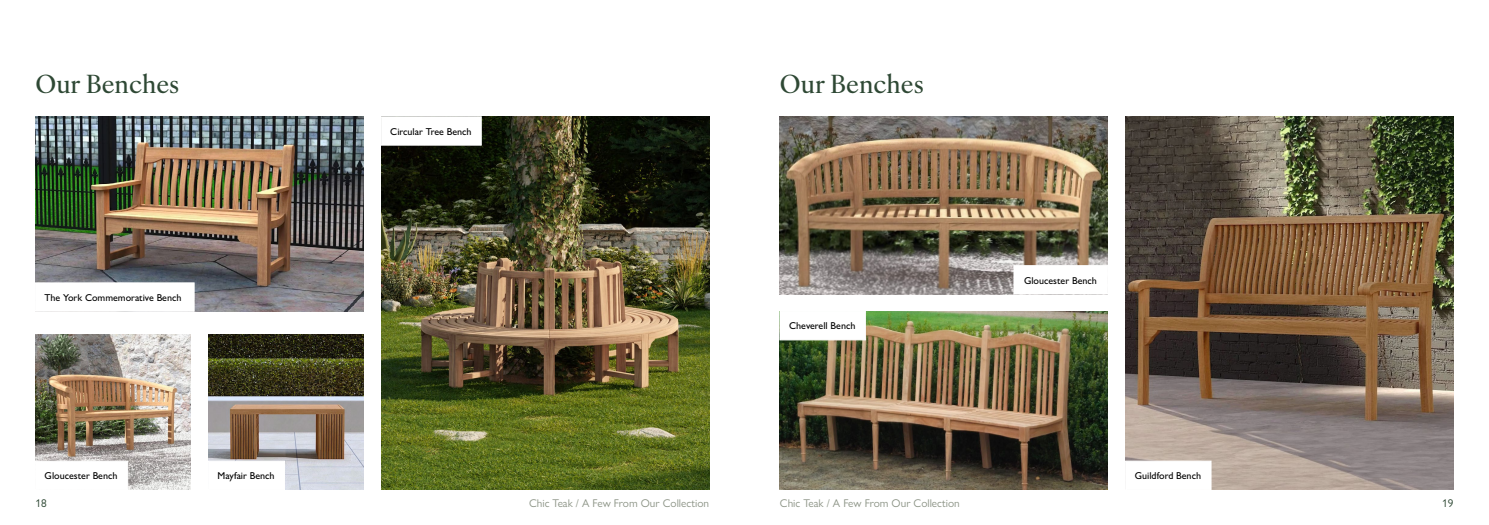
<style>
.page{position:relative;width:1489px;height:525px;background:#fff}
.page>*{position:absolute;margin:0;border:0;box-sizing:border-box;transform-origin:0 0}
.t1{font:500 25px "Ivy Ora Text";color:#2e4834}
.t2{font:11.25px "Gill Sans Nova";color:#8b9385}
.t3{font:11.25px "Gill Sans Nova";color:#2e4834}
.t4{font:500 10px "Gill Sans Nova";color:#000}
</style>
<div class="page">
<img style="left:381px;top:117px;width:328px;height:372px">
<img style="left:35px;top:117px;width:328px;height:194px">
<img style="left:208px;top:334px;width:155px;height:155px">
<img style="left:35px;top:334px;width:155px;height:155px">
<img style="left:780px;top:311px;width:327px;height:178px">
<img style="left:780px;top:116px;width:327px;height:178px">
<img style="left:1125px;top:116px;width:328px;height:373px">
<div style="left:35px;top:282px;width:159px;height:29px;background:#fff;border:1px solid #fff"></div>
<div style="left:1013px;top:265px;width:95px;height:29px;background:#fff;border:1px solid #fff"></div>
<div style="left:1125px;top:460px;width:86px;height:29px;background:#fff;border:1px solid #fff"></div>
<div style="left:779px;top:311px;width:86px;height:29px;background:#fff"></div>
<div style="left:35px;top:460px;width:93px;height:29px;background:#fff;border:1px solid #fff"></div>
<div style="left:208px;top:460px;width:77px;height:29px;background:#fff;border:1px solid #fff"></div>
<div style="left:381px;top:116px;width:100px;height:29px;background:#fff;border:1px solid #fff"></div>
<h1 class="t1" style="left:35px;top:64px;width:145px">Our Benches</h1>
<h1 class="t1" style="left:780px;top:64px;width:145px">Our Benches</h1>
<p class="t4" style="left:45px;top:291px;width:138px">The York Commemorative Bench</p>
<p class="t4" style="left:45px;top:469px;width:74px">Gloucester Bench</p>
<p class="t4" style="left:217px;top:469px;width:59px">Mayfair Bench</p>
<p class="t4" style="left:390px;top:125px;width:83px">Circular Tree Bench</p>
<p class="t4" style="left:789px;top:319px;width:68px">Cheverell Bench</p>
<p class="t4" style="left:1023px;top:274px;width:74px">Gloucester Bench</p>
<p class="t4" style="left:1134px;top:469px;width:68px">Guildford Bench</p>
<p class="t3" style="left:35px;top:496px;width:13px">18</p>
<p class="t2" style="left:529px;top:496px;width:181px">Chic Teak / A Few From Our Collection</p>
<p class="t2" style="left:780px;top:496px;width:181px">Chic Teak / A Few From Our Collection</p>
<p class="t3" style="left:1442px;top:496px;width:13px">19</p>
</div>
